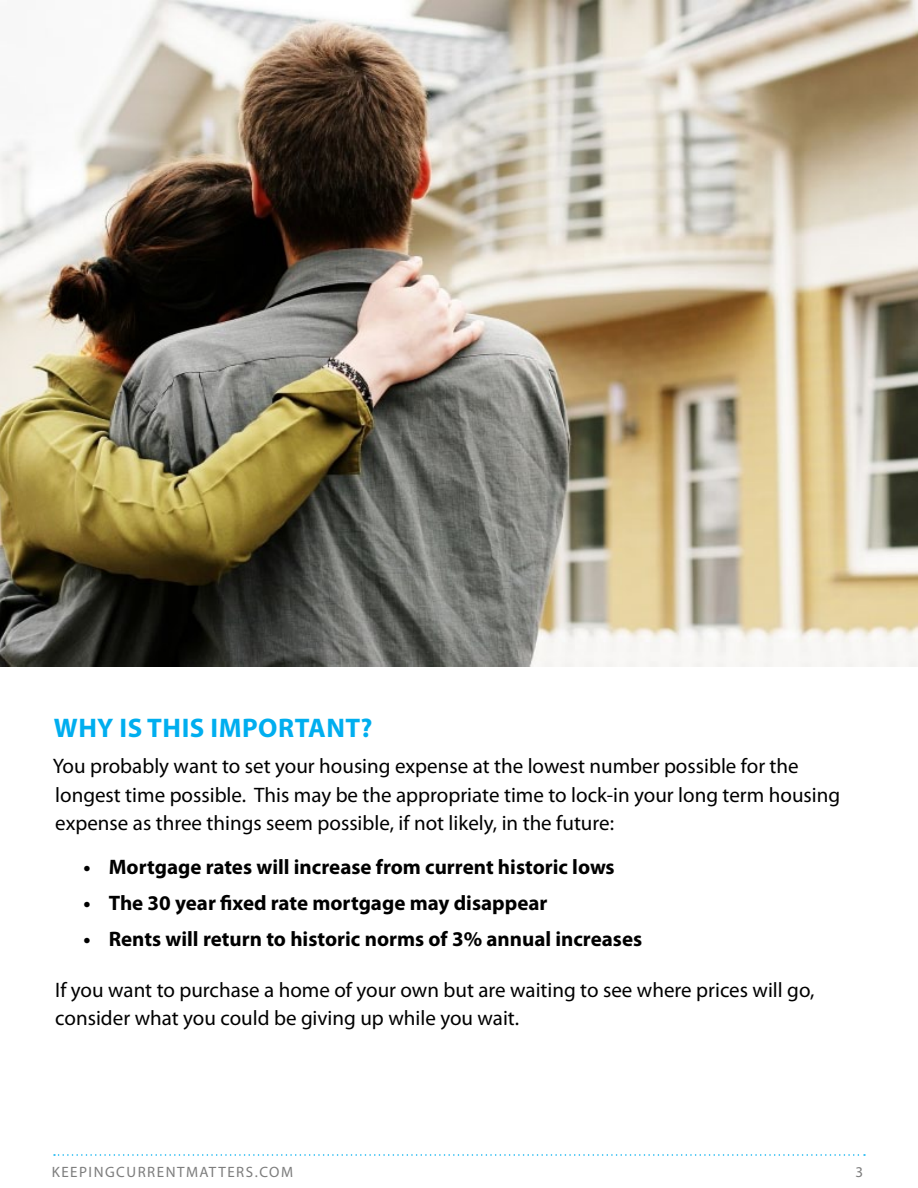
<style>
.page{position:relative;width:918px;height:1188px;background:#fff}
.page>*{position:absolute;margin:0;border:0;box-sizing:border-box;transform-origin:0 0}
.t1{font:700 27px "Myriad Pro";letter-spacing:.02em;color:#00aeef}
.t2{font:21px/28.5px "Myriad Pro";color:#000}
.t3{font:700 21px "Myriad Pro";color:#000}
.t4{font:15px "Myriad Pro";letter-spacing:.1em;color:#7d7d7d}
</style>
<div class="page">
<svg style="left:54px;top:1154px;width:811px;height:2px"></svg>
<img style="left:0;top:0;width:918px;height:667px">
<p class="t1" style="left:54px;top:711px;width:123px">Why Is This</p>
<p class="t1" style="left:210px;top:711px;width:27px">Important</p>
<p class="t1" style="left:361px;top:711px;width:14px">?</p>
<p class="t2" style="left:53px;top:752px;width:789px">You probably want to set your housing expense at the lowest number possible for the longest time possible. This may be the appropriate time to lock-in your long term housing expense as three things seem possible, if not likely, in the future:</p>
<p class="t3" style="left:83px;top:853px;width:533px">• Mortgage rates will increase from current historic lows</p>
<p class="t3" style="left:83px;top:889px;width:466px">• The 30 year fixed rate mortgage may disappear</p>
<p class="t3" style="left:83px;top:925px;width:560px">• Rents will return to historic norms of 3% annual increases</p>
<p class="t2" style="left:55px;top:975px;width:761px">If you want to purchase a home of your own but are waiting to see where prices will go, consider what you could be giving up while you wait.</p>
<p class="t4" style="left:52px;top:1162px;width:243px">KEEPINGCURRENTMATTERS.COM</p>
<p class="t4" style="left:855px;top:1162px;width:9px">3</p>
</div>
